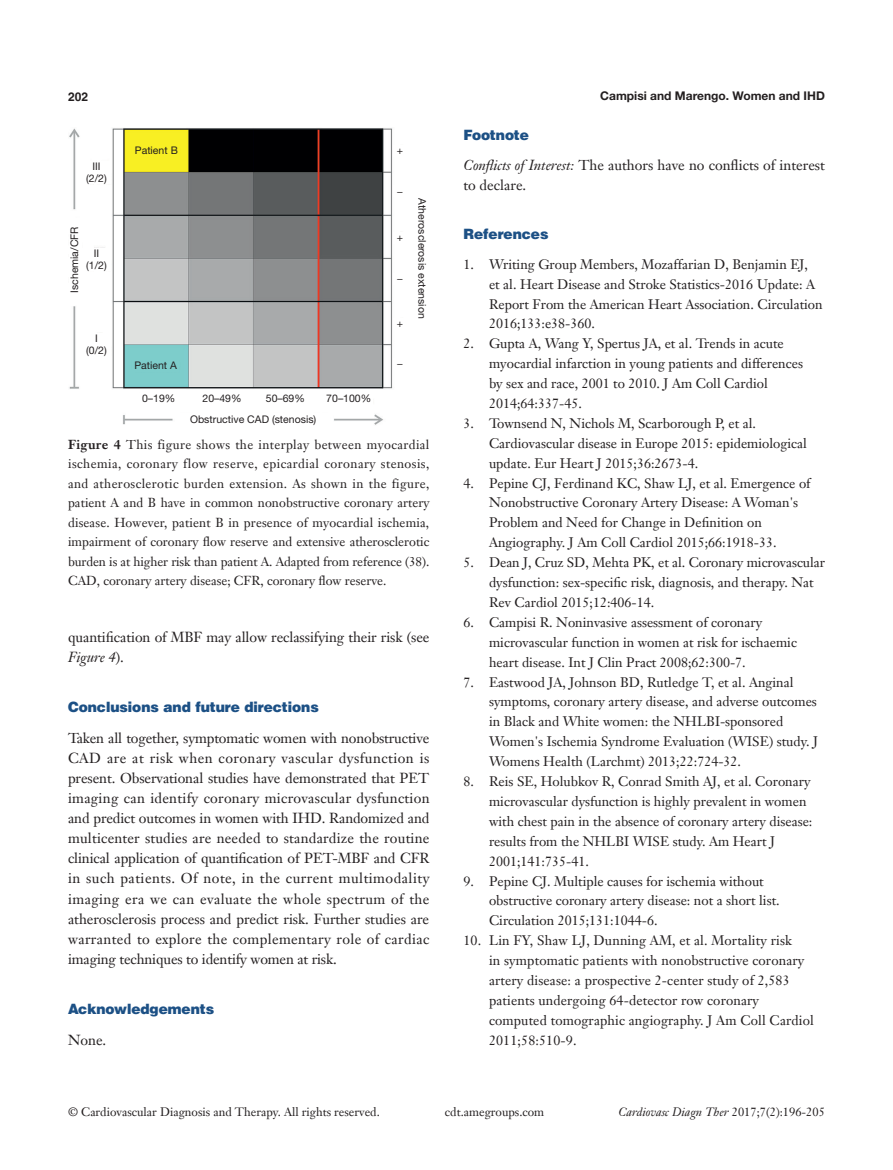
<style>
.page{position:relative;width:893px;height:1170px;background:#fff}
.page>*{position:absolute;margin:0;border:0;box-sizing:border-box;transform-origin:0 0}
.t1{font:14.25px/20.1px "Janson Text LT";letter-spacing:-.005em;color:#231f20}
.一级标题-6_5{font:900 14.25px "Helvetica";color:#1c5085}
.一级标题正体{font:900 14.25px "Helvetica";color:#1c5085}
.t2{font:13.5px/20px "Janson Text LT";color:#231f20}
.t3{font:12.75px/19.5px "Janson Text LT";color:#231f20;text-align:justify}
.t4{font:12px "Janson Text LT";color:#231f20}
.t5{font:italic 12px "Janson Text LT";color:#231f20}
.t6{font:700 12px "Helvetica Neue LT Pro";color:#231f20}
.t7{font:700 12px "Helvetica";color:#231f20}
.t8{font:10.5px "Helvetica Neue LT Pro";color:#231f20}
.s1{font-weight:700}
.s2{font-style:italic}
.s3{font-style:normal}
</style>
<div class="page">
<img style="left:69px;top:128px;width:324px;height:297px">
<div style="left:325px;top:393px;width:47px;height:12px;background:#fff"></div>
<div style="left:262px;top:393px;width:47px;height:12px;background:#fff"></div>
<div style="left:198px;top:393px;width:48px;height:12px;background:#fff"></div>
<div style="left:82px;top:161px;width:29px;height:22px;background:#fff"></div>
<div style="left:133px;top:143px;width:47px;height:14px;background:#f8ef23"></div>
<div style="left:132px;top:359px;width:47px;height:13px;background:#7dcdcb"></div>
<div style="left:82px;top:248px;width:29px;height:23px;background:#fff"></div>
<div style="left:82px;top:333px;width:29px;height:23px;background:#fff"></div>
<div style="left:135px;top:393px;width:47px;height:12px;background:#fff"></div>
<div style="left:69px;top:219px;width:13px;height:82px;background:#fff"></div>
<div style="left:176px;top:413px;width:154px;height:13px;background:#fff"></div>
<p class="t7" style="left:68px;top:89px;width:22px">202</p>
<p class="t6" style="left:600px;top:88px;width:226px">Campisi and Marengo. Women and IHD</p>
<p class="t8" style="left:92px;top:160px;width:10px">III</p>
<p class="t8" style="left:86px;top:172px;width:22px">(2/2)</p>
<p class="t8" style="left:68px;top:293px;width:68px;rotate:-90deg">Ischemia/CFR</p>
<p class="t8" style="left:94px;top:247px;width:7px">II</p>
<p class="t8" style="left:86px;top:259px;width:22px">(1/2)</p>
<p class="t8" style="left:95px;top:332px;width:4px">I</p>
<p class="t8" style="left:86px;top:344px;width:22px">(0/2)</p>
<p class="t8" style="left:135px;top:143px;width:44px">Patient B</p>
<p class="t8" style="left:397px;top:144px;width:8px">+</p>
<p class="t8" style="left:397px;top:184px;width:8px">−</p>
<p class="t8" style="left:397px;top:231px;width:8px">+</p>
<p class="t8" style="left:397px;top:272px;width:8px">−</p>
<p class="t8" style="left:429px;top:198px;width:122px;rotate:90deg">Atherosclerosis extension</p>
<p class="t8" style="left:397px;top:316px;width:8px">+</p>
<p class="t8" style="left:134px;top:358px;width:44px">Patient A</p>
<p class="t8" style="left:397px;top:357px;width:8px">−</p>
<p class="t8" style="left:142px;top:392px;width:35px">0–19%</p>
<p class="t8" style="left:203px;top:392px;width:41px">20–49%</p>
<p class="t8" style="left:266px;top:392px;width:41px">50–69%</p>
<p class="t8" style="left:326px;top:392px;width:46px">70–100%</p>
<p class="t8" style="left:190px;top:412px;width:128px">Obstructive CAD (stenosis)</p>
<p class="t3" style="left:68px;top:434px;width:363px"><span class="s1">Figure 4</span> This figure shows the interplay between myocardial ischemia, coronary flow reserve, epicardial coronary stenosis, and atherosclerotic burden extension. As shown in the figure, patient A and B have in common nonobstructive coronary artery disease. However, patient B in presence of myocardial ischemia, impairment of coronary flow reserve and extensive atherosclerotic burden is at higher risk than patient A. Adapted from reference (38).<br>CAD, coronary artery disease; CFR, coronary flow reserve.</p>
<p class="t1" style="left:68px;top:626px;width:363px">quantification of MBF may allow reclassifying their risk (see<br><span class="s2">Figure 4</span>).</p>
<p class="一级标题-6_5" style="left:68px;top:697px;width:252px">Conclusions and future directions</p>
<p class="t1" style="left:68px;top:727px;width:363px;text-align:justify">Taken all together, symptomatic women with nonobstructive CAD are at risk when coronary vascular dysfunction is present. Observational studies have demonstrated that PET imaging can identify coronary microvascular dysfunction and predict outcomes in women with IHD. Randomized and multicenter studies are needed to standardize the routine clinical application of quantification of PET-MBF and CFR in such patients. Of note, in the current multimodality imaging era we can evaluate the whole spectrum of the atherosclerosis process and predict risk. Further studies are warranted to explore the complementary role of cardiac imaging techniques to identify women at risk.</p>
<p class="一级标题-6_5" style="left:68px;top:999px;width:148px">Acknowledgements</p>
<p class="t1" style="left:68px;top:1029px;width:40px">None.</p>
<p class="一级标题正体" style="left:463px;top:126px;width:67px">Footnote</p>
<p class="t1" style="left:463px;top:155px;width:363px"><span class="s2">Conflicts of Interest:</span> The authors have no conflicts of interest to declare.</p>
<p class="一级标题-6_5" style="left:463px;top:225px;width:86px">References</p>
<p class="t2" style="left:489px;top:254px;width:335px;text-indent:-26px">1. Writing Group Members, Mozaffarian D, Benjamin EJ,<br>et al. Heart Disease and Stroke Statistics-2016 Update: A Report From the American Heart Association. Circulation 2016;133:e38-360.</p>
<p class="t2" style="left:489px;top:333px;width:315px;text-indent:-26px">2. Gupta A, Wang Y, Spertus JA, et al. Trends in acute myocardial infarction in young patients and differences by sex and race, 2001 to 2010. J Am Coll Cardiol 2014;64:337-45.</p>
<p class="t2" style="left:489px;top:413px;width:319px;text-indent:-26px">3. Townsend N, Nichols M, Scarborough P, et al.<br>Cardiovascular disease in Europe 2015: epidemiological update. Eur Heart J 2015;36:2673-4.</p>
<p class="t2" style="left:489px;top:473px;width:323px;text-indent:-26px">4. Pepine CJ, Ferdinand KC, Shaw LJ, et al. Emergence of Nonobstructive Coronary Artery Disease: A Woman's Problem and Need for Change in Definition on Angiography. J Am Coll Cardiol 2015;66:1918-33.</p>
<p class="t2" style="left:489px;top:552px;width:337px;text-indent:-26px">5. Dean J, Cruz SD, Mehta PK, et al. Coronary microvascular dysfunction: sex-specific risk, diagnosis, and therapy. Nat<br>Rev Cardiol 2015;12:406-14.</p>
<p class="t2" style="left:489px;top:612px;width:309px;text-indent:-26px">6. Campisi R. Noninvasive assessment of coronary microvascular function in women at risk for ischaemic heart disease. Int J Clin Pract 2008;62:300-7.</p>
<p class="t2" style="left:489px;top:671px;width:331px;text-indent:-26px">7. Eastwood JA, Johnson BD, Rutledge T, et al. Anginal symptoms, coronary artery disease, and adverse outcomes in Black and White women: the NHLBI-sponsored Women's Ischemia Syndrome Evaluation (WISE) study. J Womens Health (Larchmt) 2013;22:724-32.</p>
<p class="t2" style="left:489px;top:771px;width:325px;text-indent:-26px">8. Reis SE, Holubkov R, Conrad Smith AJ, et al. Coronary microvascular dysfunction is highly prevalent in women with chest pain in the absence of coronary artery disease: results from the NHLBI WISE study. Am Heart J 2001;141:735-41.</p>
<p class="t2" style="left:489px;top:870px;width:292px;text-indent:-26px">9. Pepine CJ. Multiple causes for ischemia without obstructive coronary artery disease: not a short list.<br>Circulation 2015;131:1044-6.</p>
<p class="t2" style="left:489px;top:930px;width:326px;text-indent:-26px">10. Lin FY, Shaw LJ, Dunning AM, et al. Mortality risk<br>in symptomatic patients with nonobstructive coronary artery disease: a prospective 2-center study of 2,583 patients undergoing 64-detector row coronary computed tomographic angiography. J Am Coll Cardiol 2011;58:510-9.</p>
<p class="t4" style="left:68px;top:1104px;width:313px">© Cardiovascular Diagnosis and Therapy. All rights reserved.</p>
<p class="t4" style="left:445px;top:1104px;width:101px">cdt.amegroups.com</p>
<p class="t5" style="left:618px;top:1104px;width:208px">Cardiovasc Diagn Ther <span class="s3">2017;7(2):196-205</span></p>
</div>
